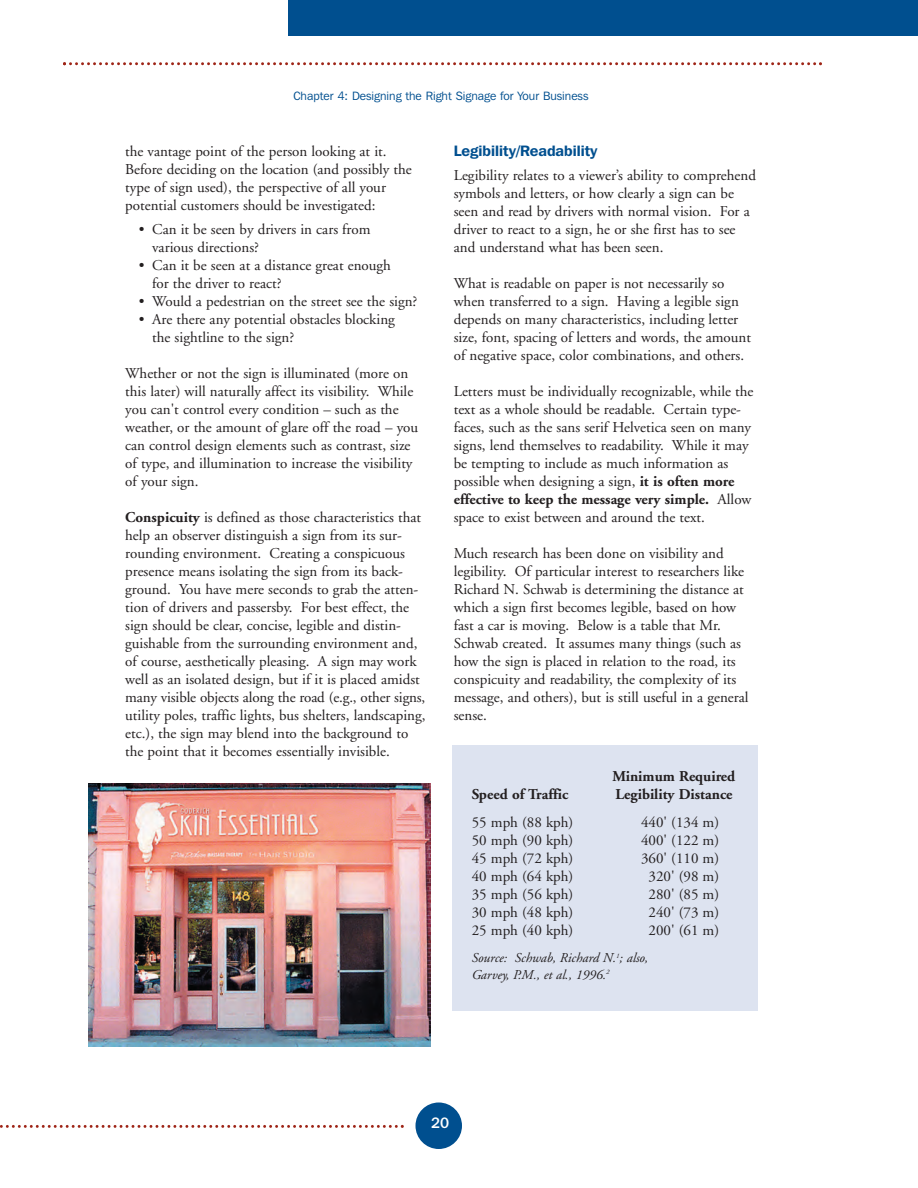
<style>
.page{position:relative;width:918px;height:1188px;background:#fff}
.page>*{position:absolute;margin:0;border:0;box-sizing:border-box;transform-origin:0 0}
.t1{font:15px/18px "Adobe Garamond";color:#231f20}
.t2{font:700 15px "Adobe Garamond";color:#231f20}
.t3{font:600 15px "Franklin Gothic IT Cby BT";color:#004f8f}
.t4{font:500 15px "Franklin Gothic IT Cby BT";color:#fff}
.t5{font:italic 13.5px/16.2px "Adobe Garamond";color:#231f20}
.t6{font:12px "Franklin Gothic IT Cby BT";color:#004f8f}
.s1{font-weight:700}
</style>
<div class="page">
<div style="left:452px;top:746px;width:306px;height:265px;background:#dde3f0"></div>
<div style="left:416px;top:1102px;width:46px;height:47px;background:#004f8f;border-radius:50%"></div>
<div style="left:288px;top:0;width:630px;height:36px;background:#004f8f"></div>
<svg style="left:0;top:1125px;width:404px;height:3px"></svg>
<svg style="left:63px;top:62px;width:759px;height:3px"></svg>
<img style="left:88px;top:783px;width:342px;height:264px">
<p class="t6" style="left:293px;top:92px;width:297px">Chapter 4: Designing the Right Signage for Your Business</p>
<p class="t1" style="left:125px;top:144px;width:288px">the vantage point of the person looking at it.<br>Before deciding on the location (and possibly the type of sign used), the perspective of all your potential customers should be investigated:</p>
<p class="t1" style="left:152px;top:222px;width:220px;text-indent:-13px">• Can it be seen by drivers in cars from various directions?</p>
<p class="t1" style="left:152px;top:258px;width:240px;text-indent:-13px">• Can it be seen at a distance great enough for the driver to react?</p>
<p class="t1" style="left:139px;top:294px;width:280px">• Would a pedestrian on the street see the sign?</p>
<p class="t1" style="left:152px;top:312px;width:244px;text-indent:-13px">• Are there any potential obstacles blocking the sightline to the sign?</p>
<p class="t1" style="left:125px;top:366px;width:294px">Whether or not the sign is illuminated (more on this later) will naturally affect its visibility. While you can't control every condition – such as the weather, or the amount of glare off the road – you can control design elements such as contrast, size of type, and illumination to increase the visibility of your sign.</p>
<p class="t1" style="left:125px;top:510px;width:302px"><span class="s1">Conspicuity</span> is defined as those characteristics that help an observer distinguish a sign from its sur&shy;rounding environment. Creating a conspicuous presence means isolating the sign from its back&shy;ground. You have mere seconds to grab the atten&shy;tion of drivers and passersby. For best effect, the sign should be clear, concise, legible and distin&shy;guishable from the surrounding environment and, of course, aesthetically pleasing. A sign may work well as an isolated design, but if it is placed amidst many visible objects along the road (e.g., other signs, utility poles, traffic lights, bus shelters, landscaping, etc.), the sign may blend into the background to the point that it becomes essentially invisible.</p>
<p class="t3" style="left:454px;top:146px;width:145px">Legibility/Readability</p>
<p class="t1" style="left:454px;top:167px;width:304px">Legibility relates to a viewer’s ability to comprehend symbols and letters, or how clearly a sign can be seen and read by drivers with normal vision. For a driver to react to a sign, he or she first has to see and understand what has been seen.</p>
<p class="t1" style="left:454px;top:275px;width:299px">What is readable on paper is not necessarily so when transferred to a sign. Having a legible sign depends on many characteristics, including letter size, font, spacing of letters and words, the amount of negative space, color combinations, and others.</p>
<p class="t1" style="left:454px;top:383px;width:301px">Letters must be individually recognizable, while the text as a whole should be readable. Certain type&shy;faces, such as the sans serif Helvetica seen on many signs, lend themselves to readability. While it may be tempting to include as much information as possible when designing a sign, <span class="s1">it is often more effective to keep the message very simple.</span> Allow space to exist between and around the text.</p>
<p class="t1" style="left:454px;top:545px;width:296px">Much research has been done on visibility and legibility. Of particular interest to researchers like Richard N. Schwab is determining the distance at which a sign first becomes legible, based on how fast a car is moving. Below is a table that Mr.<br>Schwab created. It assumes many things (such as how the sign is placed in relation to the road, its conspicuity and readability, the complexity of its message, and others), but is still useful in a general sense.</p>
<p class="t2" style="left:612px;top:770px;width:124px">Minimum Required</p>
<p class="t2" style="left:472px;top:788px;width:98px">Speed of Traffic</p>
<p class="t2" style="left:615px;top:788px;width:119px">Legibility Distance</p>
<p class="t1" style="left:472px;top:815px;width:103px">55 mph (88 kph)</p>
<p class="t1" style="left:641px;top:815px;width:80px">440' (134 m)</p>
<p class="t1" style="left:472px;top:833px;width:103px">50 mph (90 kph)</p>
<p class="t1" style="left:641px;top:833px;width:80px">400' (122 m)</p>
<p class="t1" style="left:472px;top:851px;width:103px">45 mph (72 kph)</p>
<p class="t1" style="left:641px;top:851px;width:80px">360' (110 m)</p>
<p class="t1" style="left:472px;top:869px;width:103px">40 mph (64 kph)</p>
<p class="t1" style="left:649px;top:869px;width:72px">320' (98 m)</p>
<p class="t1" style="left:472px;top:887px;width:103px">35 mph (56 kph)</p>
<p class="t1" style="left:649px;top:887px;width:72px">280' (85 m)</p>
<p class="t1" style="left:472px;top:905px;width:103px">30 mph (48 kph)</p>
<p class="t1" style="left:649px;top:905px;width:72px">240' (73 m)</p>
<p class="t1" style="left:472px;top:923px;width:103px">25 mph (40 kph)</p>
<p class="t1" style="left:649px;top:923px;width:72px">200' (61 m)</p>
<p class="t5" style="left:472px;top:951px;width:178px">Source: Schwab, Richard N.<sup>1</sup>; also,<br>Garvey, P.M., et al., 1996.<sup>2</sup></p>
<p class="t4" style="left:431px;top:1118px;width:20px">20</p>
</div>
